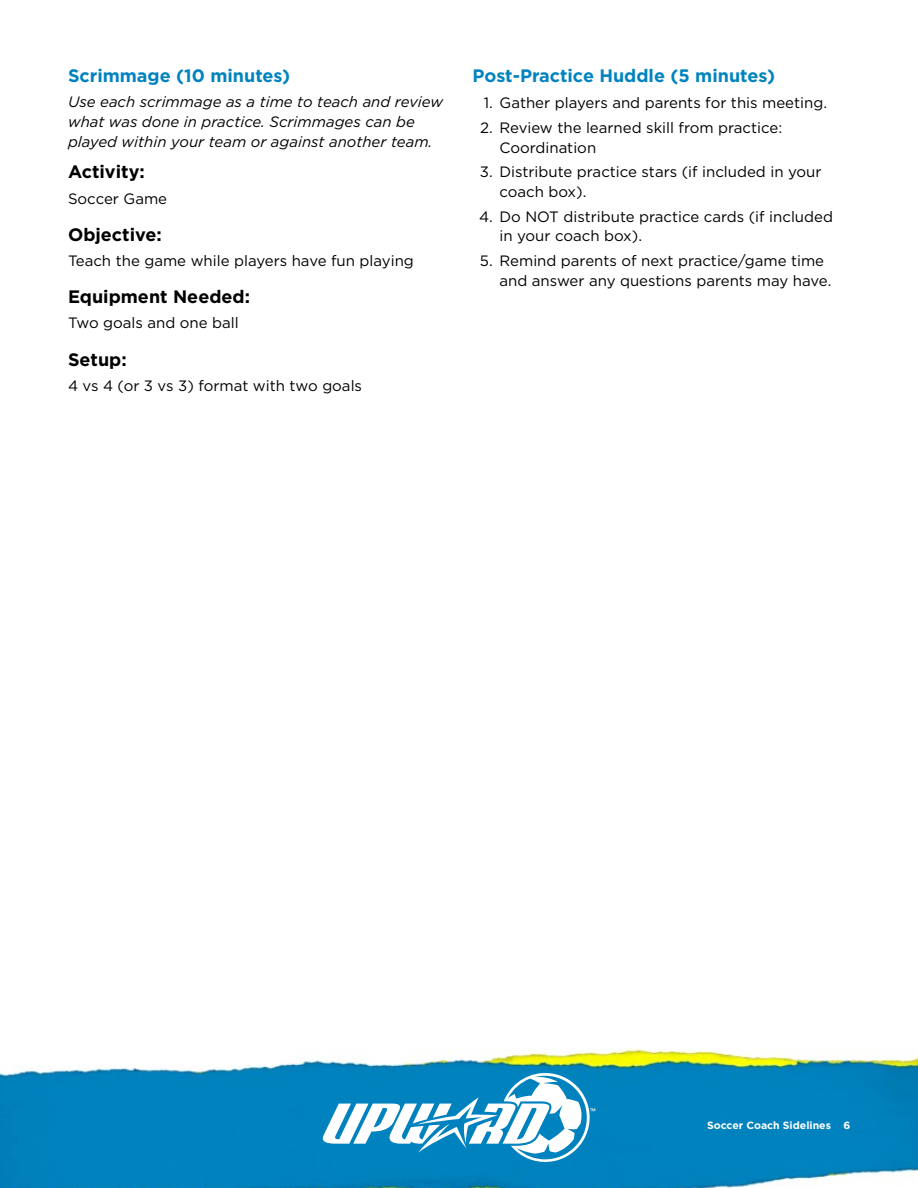
<style>
.page{position:relative;width:918px;height:1188px;background:#fff}
.page>*{position:absolute;margin:0;border:0;box-sizing:border-box;transform-origin:0 0}
.t1{font:700 18px "Gotham";color:#0083bf}
.t2{font:700 18px "Gotham";color:#000}
.t3{font:15px/19.5px "Gotham";color:#000}
.t4{font:italic 15px/19.8px "Gotham";color:#000}
.t5{font:700 10.5px "Gotham";color:#fff}
</style>
<div class="page">
<img style="left:0;top:1049px;width:918px;height:139px">
<svg style="left:323px;top:1073px;width:272px;height:89px"></svg>
<p class="t1" style="left:68px;top:64px;width:224px">Scrimmage (10 minutes)</p>
<p class="t4" style="left:68px;top:92px;width:377px">Use each scrimmage as a time to teach and review what was done in practice. Scrimmages can be played within your team or against another team.</p>
<p class="t2" style="left:68px;top:160px;width:78px">Activity:</p>
<p class="t3" style="left:68px;top:188px;width:101px">Soccer Game</p>
<p class="t2" style="left:68px;top:223px;width:95px">Objective:</p>
<p class="t3" style="left:68px;top:251px;width:347px">Teach the game while players have fun playing</p>
<p class="t2" style="left:68px;top:285px;width:183px">Equipment Needed:</p>
<p class="t3" style="left:68px;top:313px;width:172px">Two goals and one ball</p>
<p class="t2" style="left:68px;top:347px;width:60px">Setup:</p>
<p class="t3" style="left:68px;top:376px;width:296px">4 vs 4 (or 3 vs 3) format with two goals</p>
<p class="t1" style="left:472px;top:64px;width:304px">Post-Practice Huddle (5 minutes)</p>
<p class="t3" style="left:484px;top:93px;width:345px">1. Gather players and parents for this meeting.</p>
<p class="t3" style="left:500px;top:118px;width:284px;text-indent:-19px">2. Review the learned skill from practice:<br>Coordination</p>
<p class="t3" style="left:500px;top:162px;width:324px;text-indent:-20px">3. Distribute practice stars (if included in your coach box).</p>
<p class="t3" style="left:500px;top:206px;width:335px;text-indent:-20px">4. Do NOT distribute practice cards (if included in your coach box).</p>
<p class="t3" style="left:500px;top:251px;width:333px;text-indent:-20px">5. Remind parents of next practice/game time and answer any questions parents may have.</p>
<p class="t5" style="left:707px;top:1118px;width:145px">Soccer Coach Sidelines 6</p>
</div>
